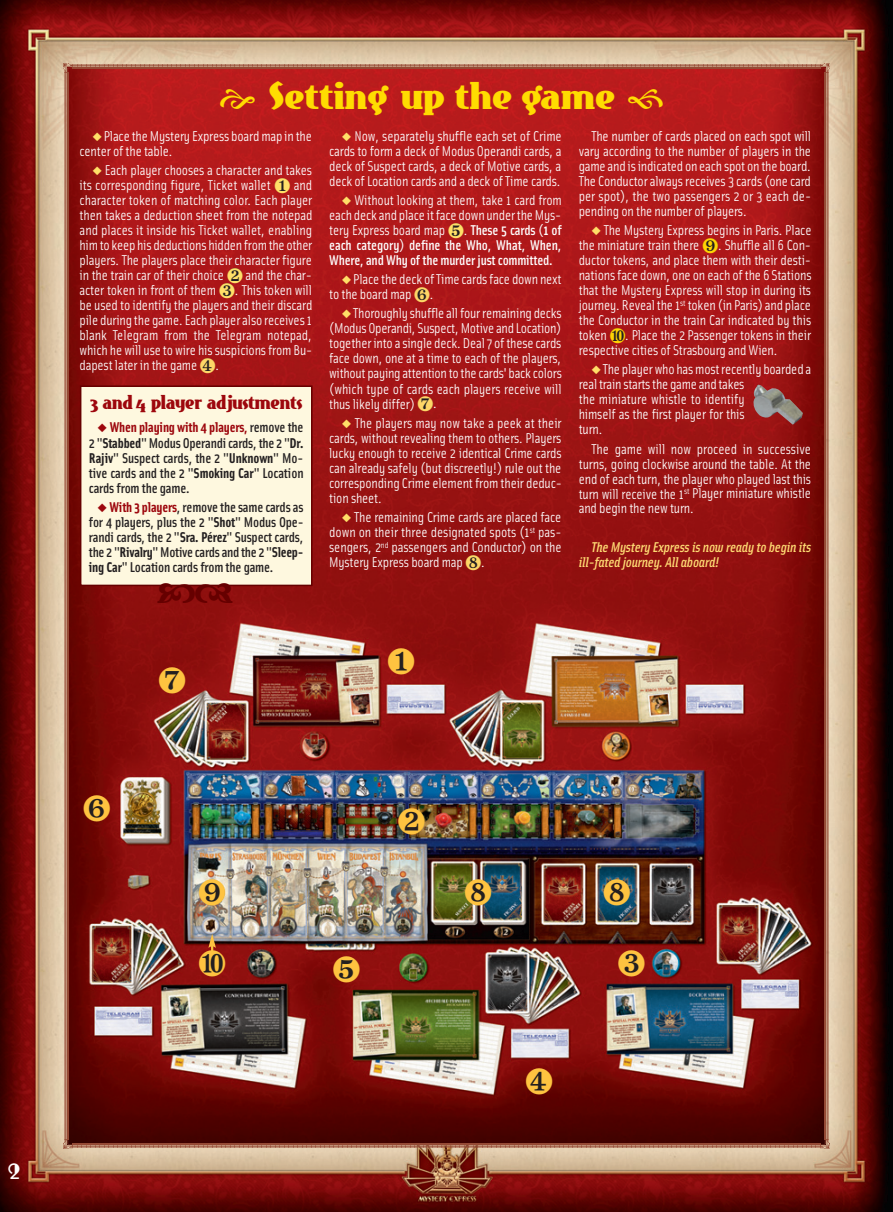
<style>
.page{position:relative;width:893px;height:1212px;background:#fff}
.page>*{position:absolute;margin:0;border:0;box-sizing:border-box;transform-origin:0 0}
.t1{font:37.5px "East Market";color:#ffdc01}
.t2{font:21px "Ritzy Remix";color:#fff}
.t3{font:19.5px "East Market";letter-spacing:-.015em;color:#9d070d;scale:.9 1}
.t4{font:14.25px/15px "Solex";letter-spacing:-.015em;color:#fff;text-align:justify}
.t5{font:500 14.25px/15px "Solex";letter-spacing:-.015em;color:#231f20;text-align:justify}
.t6{font:italic 500 14.25px/15px "Solex";letter-spacing:-.015em;color:#feda73}
.s1{color:#ffdf68}
.s2{color:#fed667}
.s3{color:#9d070d}
.s4{font-weight:700;color:#9d070d}
.s5{font-weight:700}
.s6{font-weight:500}
</style>
<div class="page">
<img style="left:0;top:0;width:893px;height:1212px">
<img style="left:68px;top:73px;width:757px;height:1066px">
<svg style="left:64px;top:64px;width:765px;height:9px"></svg>
<img style="left:825px;top:73px;width:4px;height:1066px">
<svg style="left:64px;top:1139px;width:765px;height:9px"></svg>
<img style="left:64px;top:73px;width:4px;height:1066px">
<div style="left:449px;top:223px;width:14px;height:14px;background:#231f20;border-radius:50%"></div>
<div style="left:415px;top:288px;width:14px;height:14px;background:#231f20;border-radius:50%"></div>
<div style="left:275px;top:178px;width:14px;height:14px;background:#231f20;border-radius:50%"></div>
<div style="left:228px;top:268px;width:14px;height:14px;background:#231f20;border-radius:50%"></div>
<div style="left:220px;top:283px;width:14px;height:14px;background:#231f20;border-radius:50%"></div>
<div style="left:201px;top:358px;width:14px;height:14px;background:#231f20;border-radius:50%"></div>
<img style="left:753px;top:385px;width:50px;height:40px">
<div style="left:81px;top:387px;width:230px;height:198px;background:#fef8df"></div>
<div style="left:80px;top:385px;width:233px;height:201px;border:2px solid #600"></div>
<svg style="left:159px;top:667px;width:26px;height:27px"></svg>
<svg style="left:465px;top:879px;width:26px;height:26px"></svg>
<svg style="left:604px;top:879px;width:26px;height:26px"></svg>
<svg style="left:199px;top:934px;width:26px;height:42px"></svg>
<svg style="left:418px;top:396px;width:15px;height:15px"></svg>
<svg style="left:466px;top:555px;width:15px;height:15px"></svg>
<svg style="left:703px;top:238px;width:15px;height:15px"></svg>
<svg style="left:610px;top:328px;width:15px;height:15px"></svg>
<svg style="left:199px;top:879px;width:26px;height:26px"></svg>
<svg style="left:158px;top:583px;width:74px;height:20px"></svg>
<svg style="left:220px;top:89px;width:35px;height:20px"></svg>
<svg style="left:628px;top:89px;width:35px;height:20px"></svg>
<svg style="left:388px;top:648px;width:26px;height:26px"></svg>
<svg style="left:618px;top:950px;width:26px;height:26px"></svg>
<svg style="left:526px;top:1068px;width:26px;height:26px"></svg>
<svg style="left:84px;top:796px;width:26px;height:26px"></svg>
<svg style="left:333px;top:956px;width:27px;height:26px"></svg>
<svg style="left:398px;top:808px;width:27px;height:26px"></svg>
<h1 class="t1" style="left:269px;top:82px;width:348px">Setting up the game</h1>
<p class="t4" style="left:80px;top:130px;width:234px;text-indent:13px"><span class="s1">◆</span>Place the Mystery Express board map in the center of the table.</p>
<p class="t4" style="left:80px;top:164px;width:234px;text-indent:13px"><span class="s1">◆</span> Each player chooses a character and takes its corresponding figure, Ticket wallet <span class="s1">❶</span> and character token of matching color. Each player then takes a deduction sheet from the notepad and places it inside his Ticket wallet, enabling him to keep his deductions hidden from the other players. The players place their character figure in the train car of their choice <span class="s1">❷</span> and the char&shy;acter token in front of them <span class="s1">❸</span>. This token will be used to identify the players and their discard pile during the game. Each player also receives 1 blank Telegram from the Telegram notepad, which he will use to wire his suspicions from Bu&shy;dapest later in the game <span class="s2">❹</span>.</p>
<h3 class="t3" style="left:90px;top:395px;width:238px">3 and 4 player adjustments</h3>
<p class="t5" style="left:89px;top:421px;width:216px;text-indent:9px"><span class="s3">◆</span> <span class="s4">When playing with 4 players,</span> remove the 2 "<span class="s5">Stabbed</span>" Modus Operandi cards, the 2 "<span class="s5">Dr.<br>Rajiv</span>" Suspect cards, the 2 "<span class="s5">Unknown</span>" Mo&shy;tive cards and the 2 "<span class="s5">Smoking Car</span>" Location cards from the game.</p>
<p class="t5" style="left:89px;top:501px;width:216px;text-indent:9px"><span class="s3">◆</span> <span class="s4">With 3 players</span>, remove the same cards as for 4 players, plus the 2 "<span class="s5">Shot</span>" Modus Ope&shy;randi cards, the 2 "<span class="s5">Sra. Pérez</span>" Suspect cards, the 2 "<span class="s5">Rivalry</span>" Motive cards and the 2 "<span class="s5">Sleep&shy;ing Car</span>" Location cards from the game.</p>
<p class="t4" style="left:329px;top:130px;width:234px;text-indent:13px"><span class="s1">◆</span> Now, separately shuffle each set of Crime cards to form a deck of Modus Operandi cards, a deck of Suspect cards, a deck of Motive cards, a deck of Location cards and a deck of Time cards.</p>
<p class="t4" style="left:329px;top:194px;width:234px;text-indent:13px"><span class="s1">◆</span> Without looking at them, take 1 card from each deck and place it face down under the Mys&shy;tery Express board map <span class="s1">❺</span>. <span class="s6">These 5 cards (1 of each category) define the Who, What, When, Where, and Why of the murder just committed.</span></p>
<p class="t4" style="left:329px;top:273px;width:234px;text-indent:13px"><span class="s1">◆</span>Place the deck of Time cards face down next to the board map <span class="s2">❻</span>.</p>
<p class="t4" style="left:329px;top:307px;width:234px;text-indent:13px"><span class="s1">◆</span>Thoroughly shuffle all four remaining decks (Modus Operandi, Suspect, Motive and Location) together into a single deck. Deal 7 of these cards face down, one at a time to each of the players, without paying attention to the cards' back colors (which type of cards each players receive will thus likely differ)</p>
<p class="t4" style="left:433px;top:397px;width:5px">.</p>
<p class="t4" style="left:329px;top:417px;width:234px;text-indent:13px"><span class="s1">◆</span> The players may now take a peek at their cards, without revealing them to others. Players lucky enough to receive 2 identical Crime cards can already safely (but discreetly!) rule out the corresponding Crime element from their deduc&shy;tion sheet.</p>
<p class="t4" style="left:329px;top:511px;width:234px;text-indent:13px"><span class="s1">◆</span> The remaining Crime cards are placed face down on their three designated spots (1<sup>st</sup> pas&shy;sengers, 2<sup>nd</sup> passengers and Conductor) on the Mystery Express board map</p>
<p class="t4" style="left:481px;top:556px;width:5px">.</p>
<p class="t4" style="left:579px;top:130px;width:234px;text-indent:13px">The number of cards placed on each spot will vary according to the number of players in the game and is indicated on each spot on the board.<br>The Conductor always receives 3 cards (one card per spot), the two passengers 2 or 3 each de&shy;pending on the number of players.</p>
<p class="t4" style="left:579px;top:224px;width:234px;text-indent:13px"><span class="s1">◆</span> The Mystery Express begins in Paris. Place the miniature train there</p>
<p class="t4" style="left:579px;top:239px;width:234px;text-indent:139px">. Shuffle all 6 Con&shy;ductor tokens, and place them with their desti&shy;nations face down, one on each of the 6 Stations that the Mystery Express will stop in during its journey. Reveal the 1<sup>st</sup> token (in Paris) and place the Conductor in the train Car indicated by this token</p>
<p class="t4" style="left:579px;top:329px;width:234px;text-indent:47px">. Place the 2 Passenger tokens in their respective cities of Strasbourg and Wien.</p>
<p class="t4" style="left:579px;top:363px;width:234px;text-align:left;text-indent:13px"><span class="s1">◆</span>The player who has most recently boarded a real train starts the game and takes<br>the miniature whistle to identify<br>himself as the first player for this<br>turn.</p>
<p class="t4" style="left:579px;top:442px;width:234px;text-indent:13px">The game will now proceed in successive turns, going clockwise around the table. At the end of each turn, the player who played last this turn will receive the 1<sup>st</sup> Player miniature whistle and begin the new turn.</p>
<p class="t6" style="left:579px;top:541px;width:234px;text-indent:13px">The Mystery Express is now ready to begin its ill-fated journey. All aboard!</p>
<h2 class="t2" style="left:8px;top:1160px;width:14px">2</h2>
</div>
